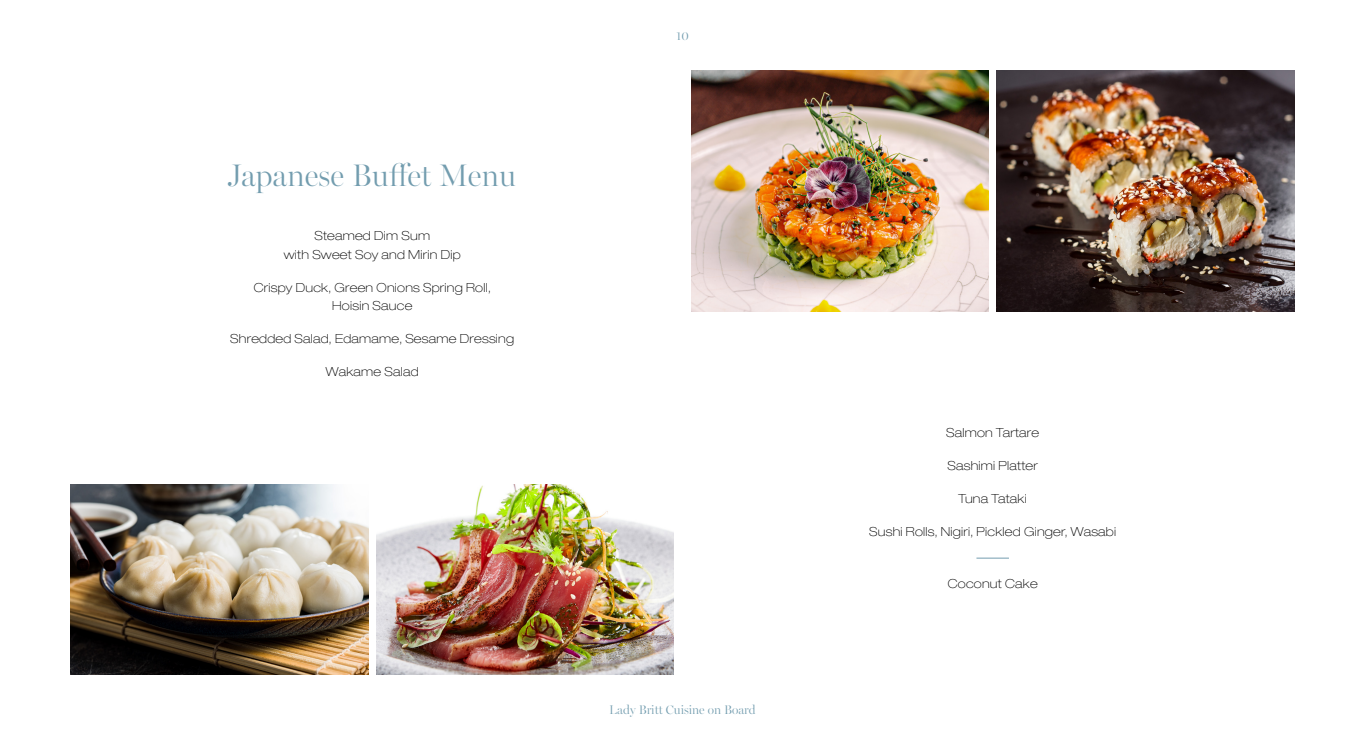
<style>
.page{position:relative;width:1365px;height:745px;background:#fff}
.page>*{position:absolute;margin:0;border:0;box-sizing:border-box;transform-origin:0 0}
.t1{font:300 31.25px "Miller Banner";color:#739daf}
.t2{font:100 expanded 12.5px/18.8px "Helvetica Neue LT Std";letter-spacing:.02em;color:#000;text-align:center}
.t3{font:300 12.5px "Miller Banner";color:#739daf}
</style>
<div class="page">
<img style="left:996px;top:71px;width:297px;height:240px">
<img style="left:691px;top:71px;width:297px;height:240px">
<img style="left:376px;top:484px;width:297px;height:189px">
<img style="left:71px;top:484px;width:297px;height:189px">
<hr style="left:976px;top:557px;width:32px;height:1px;background:#739daf">
<h1 class="t1" style="left:228px;top:156px;width:290px">Japanese Buffet Menu</h1>
<p class="t2" style="left:284px;top:226px;width:178px">Steamed Dim Sum<br>with Sweet Soy and Mirin Dip</p>
<p class="t2" style="left:254px;top:277px;width:239px">Crispy Duck, Green Onions Spring Roll,<br>Hoisin Sauce</p>
<p class="t2" style="left:230px;top:329px;width:285px">Shredded Salad, Edamame, Sesame Dressing</p>
<p class="t2" style="left:326px;top:362px;width:94px">Wakame Salad</p>
<p class="t3" style="left:676px;top:28px;width:14px">10</p>
<p class="t3" style="left:609px;top:702px;width:148px">Lady Britt Cuisine on Board</p>
<p class="t2" style="left:946px;top:423px;width:94px">Salmon Tartare</p>
<p class="t2" style="left:947px;top:456px;width:92px">Sashimi Platter</p>
<p class="t2" style="left:958px;top:489px;width:70px">Tuna Tataki</p>
<p class="t2" style="left:869px;top:522px;width:248px">Sushi Rolls, Nigiri, Pickled Ginger, Wasabi</p>
<p class="t2" style="left:947px;top:573px;width:92px">Coconut Cake</p>
</div>
